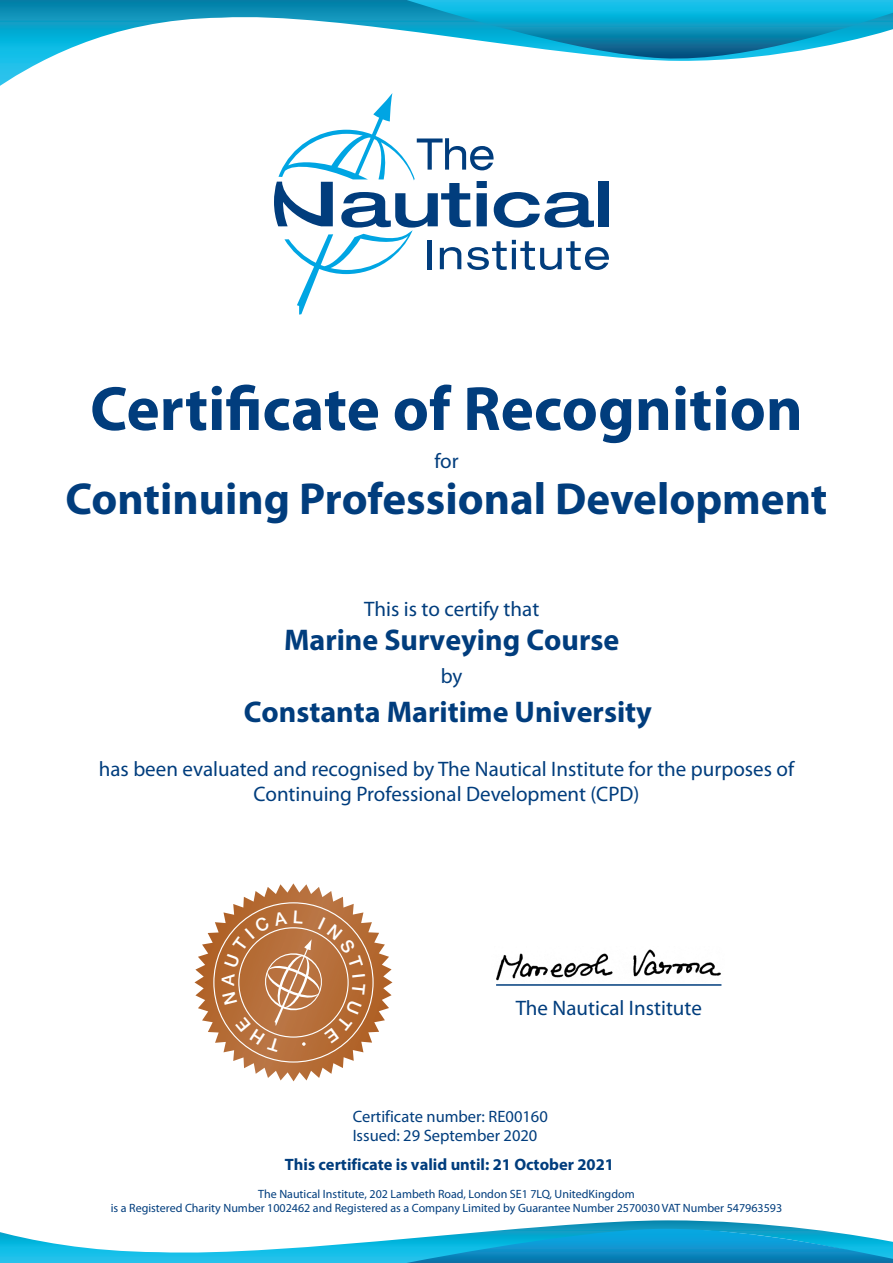
<style>
.page{position:relative;width:893px;height:1263px;background:#fff}
.page>*{position:absolute;margin:0;border:0;box-sizing:border-box;transform-origin:0 0}
.t1{font:700 63px "Myriad Pro";color:#013d7d}
.t2{font:700 45px "Myriad Pro";color:#013d7d}
.t3{font:700 30px "Myriad Pro";color:#013d7d}
.t4{font:21px/25.5px "Myriad Pro";color:#013d7d;text-align:center}
.t5{font:16.5px/19px "Myriad Pro";color:#013d7d}
.t6{font:700 16.5px "Myriad Pro";color:#013d7d}
.t7{font:12px/14.4px "Myriad Pro";color:#013d7d;text-align:center}
</style>
<div class="page">
<svg style="left:274px;top:94px;width:335px;height:221px"></svg>
<img style="left:0;top:0;width:393px;height:94px">
<img style="left:369px;top:0;width:524px;height:62px">
<img style="left:0;top:1220px;width:807px;height:43px">
<img style="left:344px;top:1229px;width:549px;height:34px">
<img style="left:194px;top:883px;width:198px;height:198px">
<img style="left:496px;top:949px;width:225px;height:32px">
<hr style="left:496px;top:984px;width:225px;height:2px;background:#013d7d">
<svg style="left:213px;top:902px;width:161px;height:160px;background:#be7f51"></svg>
<h1 class="t1" style="left:90px;top:368px;width:714px">Certificate of Recognition</h1>
<h3 class="t4" style="left:434px;top:448px;width:26px">for</h3>
<h2 class="t2" style="left:66px;top:470px;width:763px">Continuing Professional Development</h2>
<h3 class="t4" style="left:364px;top:596px;width:177px">This is to certify that</h3>
<h3 class="t3" style="left:284px;top:621px;width:337px">Marine Surveying Course</h3>
<h3 class="t4" style="left:441px;top:662px;width:23px">by</h3>
<h3 class="t3" style="left:244px;top:692px;width:410px">Constanta Maritime University</h3>
<h3 class="t4" style="left:99px;top:756px;width:697px">has been evaluated and recognised by The Nautical Institute for the purposes of<br>Continuing Professional Development (CPD)</h3>
<h3 class="t4" style="left:516px;top:995px;width:188px">The Nautical Institute</h3>
<h3 class="t5" style="left:353px;top:1107px;width:197px">Certificate number: RE00160<br>Issued: 29 September 2020</h3>
<h3 class="t6" style="left:285px;top:1154px;width:331px">This certificate is valid until: 21 October 2021</h3>
<p class="t7" style="left:111px;top:1186px;width:673px">The Nautical Institute, 202 Lambeth Road, London SE1 7LQ, UnitedKingdom<br>is a Registered Charity Number 1002462 and Registered as a Company Limited by Guarantee Number 2570030 VAT Number 547963593</p>
</div>
